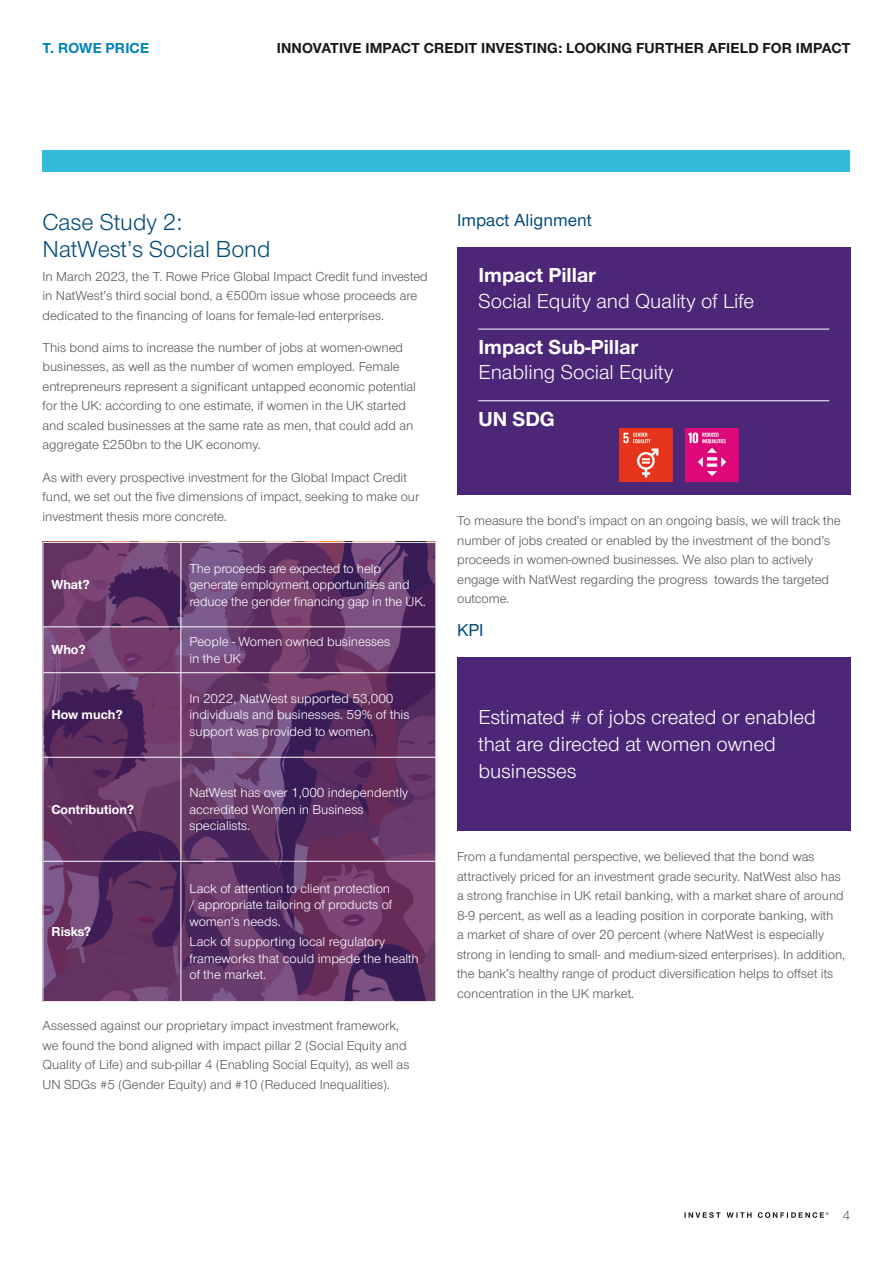
<style>
.page{position:relative;width:893px;height:1263px;background:#fff}
.page>*{position:absolute;margin:0;border:0;box-sizing:border-box;transform-origin:0 0}
.t1{font:24px/27px "Nimbus Sans Novus";color:#004b79}
.t2{font:21px/27px "Nimbus Sans Novus";color:#fff}
.t3{font:700 21px "Nimbus Sans Novus";color:#fff}
.t4{font:500 18px "Nimbus Sans Novus";color:#004b79}
.t5{font:700 15px "Nimbus Sans Novus";letter-spacing:.01em;color:#15191d}
.t6{font:700 15px "Nimbus Sans Novus";letter-spacing:.005em;color:#0083bb}
.t7{font:13.5px/19.5px "Nimbus Sans Novus";color:#575756}
.t8{font:13.5px/16.5px "Nimbus Sans Novus";color:#fff}
.t9{font:700 13.5px "Nimbus Sans Novus";color:#fff}
</style>
<div class="page">
<div style="left:43px;top:150px;width:807px;height:21px;background:#34bbda"></div>
<svg style="left:684px;top:1212px;width:145px;height:6px"></svg>
<div style="left:457px;top:247px;width:393px;height:248px;background:#4c2777"></div>
<hr style="left:478px;top:329px;width:351px;height:1px;background:#fff">
<hr style="left:478px;top:400px;width:351px;height:1px;background:#fff">
<img style="left:620px;top:428px;width:53px;height:53px">
<img style="left:686px;top:428px;width:53px;height:53px">
<div style="left:457px;top:658px;width:393px;height:173px;background:#4c2777"></div>
<svg style="left:44px;top:543px;width:391px;height:458px;background:#643768"></svg>
<hr style="left:181px;top:543px;width:1px;height:83px;background:#fff">
<hr style="left:43px;top:626px;width:138px;height:1px;background:#fff">
<hr style="left:181px;top:626px;width:255px;height:1px;background:#fff">
<hr style="left:181px;top:627px;width:1px;height:45px;background:#fff">
<hr style="left:43px;top:672px;width:138px;height:1px;background:#fff">
<hr style="left:181px;top:672px;width:255px;height:1px;background:#fff">
<hr style="left:181px;top:673px;width:1px;height:84px;background:#fff">
<hr style="left:43px;top:757px;width:138px;height:1px;background:#fff">
<hr style="left:181px;top:757px;width:255px;height:1px;background:#fff">
<hr style="left:181px;top:758px;width:1px;height:103px;background:#fff">
<hr style="left:43px;top:861px;width:138px;height:1px;background:#fff">
<hr style="left:181px;top:861px;width:255px;height:1px;background:#fff">
<hr style="left:181px;top:862px;width:1px;height:139px;background:#fff">
<p class="t6" style="left:43px;top:37px;width:108px">T. ROWE PRICE</p>
<p class="t5" style="left:277px;top:37px;width:575px">INNOVATIVE IMPACT CREDIT INVESTING: LOOKING FURTHER AFIELD FOR IMPACT</p>
<h1 class="t1" style="left:43px;top:208px;width:230px">Case Study 2:<br>NatWest’s Social Bond</h1>
<p class="t7" style="left:43px;top:266px;width:387px">In March 2023, the T. Rowe Price Global Impact Credit fund invested in NatWest’s third social bond, a €500m issue whose proceeds are dedicated to the financing of loans for female-led enterprises.</p>
<p class="t7" style="left:43px;top:337px;width:375px">This bond aims to increase the number of jobs at women-owned businesses, as well as the number of women employed. Female entrepreneurs represent a significant untapped economic potential for the UK: according to one estimate, if women in the UK started and scaled businesses at the same rate as men, that could add an aggregate £250bn to the UK economy.</p>
<p class="t7" style="left:43px;top:467px;width:378px">As with every prospective investment for the Global Impact Credit fund, we set out the five dimensions of impact, seeking to make our investment thesis more concrete.</p>
<p class="t9" style="left:51px;top:575px;width:40px">What?</p>
<p class="t8" style="left:189px;top:559px;width:238px">The proceeds are expected to help generate employment opportunities and reduce the gender financing gap in the UK.</p>
<p class="t9" style="left:51px;top:641px;width:36px">Who?</p>
<p class="t8" style="left:189px;top:633px;width:202px">People - Women owned businesses in the UK</p>
<p class="t9" style="left:51px;top:706px;width:73px">How much?</p>
<p class="t9" style="left:51px;top:800px;width:84px">Contribution?</p>
<p class="t9" style="left:51px;top:922px;width:41px">Risks?</p>
<p class="t8" style="left:189px;top:690px;width:222px">In 2022, NatWest supported 53,000 individuals and businesses. 59% of this support was provided to women.</p>
<p class="t8" style="left:189px;top:784px;width:220px">NatWest has over 1,000 independently accredited Women in Business specialists.</p>
<p class="t8" style="left:189px;top:879px;width:205px">Lack of attention to client protection / appropriate tailoring of products of women’s needs.</p>
<p class="t8" style="left:189px;top:933px;width:231px">Lack of supporting local regulatory frameworks that could impede the health of the market.</p>
<p class="t7" style="left:43px;top:1015px;width:368px">Assessed against our proprietary impact investment framework, we found the bond aligned with impact pillar 2 (Social Equity and Quality of Life) and sub-pillar 4 (Enabling Social Equity), as well as UN SDGs #5 (Gender Equity) and #10 (Reduced Inequalities).</p>
<h3 class="t4" style="left:457px;top:208px;width:136px">Impact Alignment</h3>
<h2 class="t3" style="left:478px;top:261px;width:119px">Impact Pillar</h2>
<h2 class="t2" style="left:478px;top:286px;width:277px">Social Equity and Quality of Life</h2>
<h2 class="t3" style="left:478px;top:333px;width:161px">Impact Sub-Pillar</h2>
<h2 class="t2" style="left:478px;top:358px;width:197px">Enabling Social Equity</h2>
<h2 class="t3" style="left:478px;top:405px;width:78px">UN SDG</h2>
<p class="t7" style="left:457px;top:510px;width:385px">To measure the bond’s impact on an ongoing basis, we will track the number of jobs created or enabled by the investment of the bond’s proceeds in women-owned businesses. We also plan to actively engage with NatWest regarding the progress towards the targeted outcome.</p>
<h3 class="t4" style="left:457px;top:618px;width:28px">KPI</h3>
<h2 class="t2" style="left:478px;top:703px;width:339px">Estimated # of jobs created or enabled that are directed at women owned businesses</h2>
<p class="t7" style="left:457px;top:846px;width:390px">From a fundamental perspective, we believed that the bond was attractively priced for an investment grade security. NatWest also has a strong franchise in UK retail banking, with a market share of around 8-9 percent, as well as a leading position in corporate banking, with<br>a market of share of over 20 percent (where NatWest is especially strong in lending to small- and medium-sized enterprises). In addition, the bank’s healthy range of product diversification helps to offset its concentration in the UK market.</p>
<p class="t7" style="left:843px;top:1205px;width:9px">4</p>
</div>
